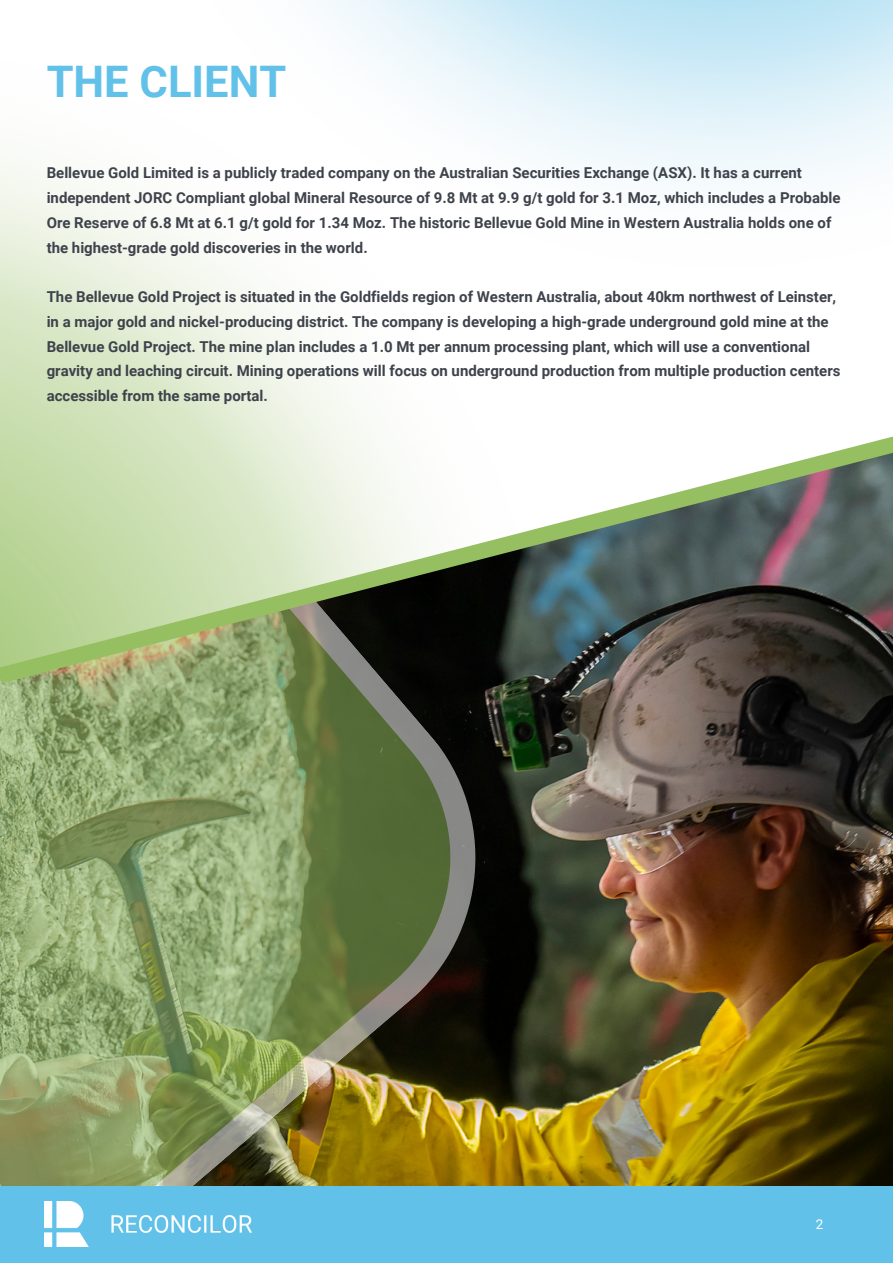
<style>
.page{position:relative;width:893px;height:1264px;background:#fff}
.page>*{position:absolute;margin:0;border:0;box-sizing:border-box;transform-origin:0 0}
.t1{font:700 43.5px "Roboto";color:#61c1e9}
.t2{font:700 15px/24.8px "Roboto";color:#3e424b}
.t3{font:13.5px "Roboto";color:#fff}
</style>
<div class="page">
<svg style="left:498px;top:1008px;width:394px;height:178px;background:#746211"></svg>
<img style="left:0;top:1008px;width:498px;height:178px">
<div style="left:0;top:1186px;width:892px;height:76px;background:#61c1e9"></div>
<img style="left:44px;top:1201px;width:207px;height:45px">
<img style="left:0;top:713px;width:892px;height:295px">
<img style="left:0;top:0;width:892px;height:713px">
<svg style="left:0;top:412px;width:892px;height:282px"></svg>
<p class="t1" style="left:47px;top:45px;width:232px">CUSTOMER</p>
<p class="t1" style="left:47px;top:56px;width:241px">THE CLIENT</p>
<p class="t2" style="left:47px;top:161px;width:795px">Bellevue Gold Limited is a publicly traded company on the Australian Securities Exchange (ASX). It has a current independent JORC Compliant global Mineral Resource of 9.8 Mt at 9.9 g/t gold for 3.1 Moz, which includes a Probable Ore Reserve of 6.8 Mt at 6.1 g/t gold for 1.34 Moz. The historic Bellevue Gold Mine in Western Australia holds one of the highest-grade gold discoveries in the world.</p>
<p class="t2" style="left:47px;top:285px;width:795px">The Bellevue Gold Project is situated in the Goldfields region of Western Australia, about 40km northwest of Leinster, in a major gold and nickel-producing district. The company is developing a high-grade underground gold mine at the Bellevue Gold Project. The mine plan includes a 1.0 Mt per annum processing plant, which will use a conventional gravity and leaching circuit. Mining operations will focus on underground production from multiple production centers accessible from the same portal.</p>
<p class="t3" style="left:815px;top:1215px;width:9px">2</p>
</div>
